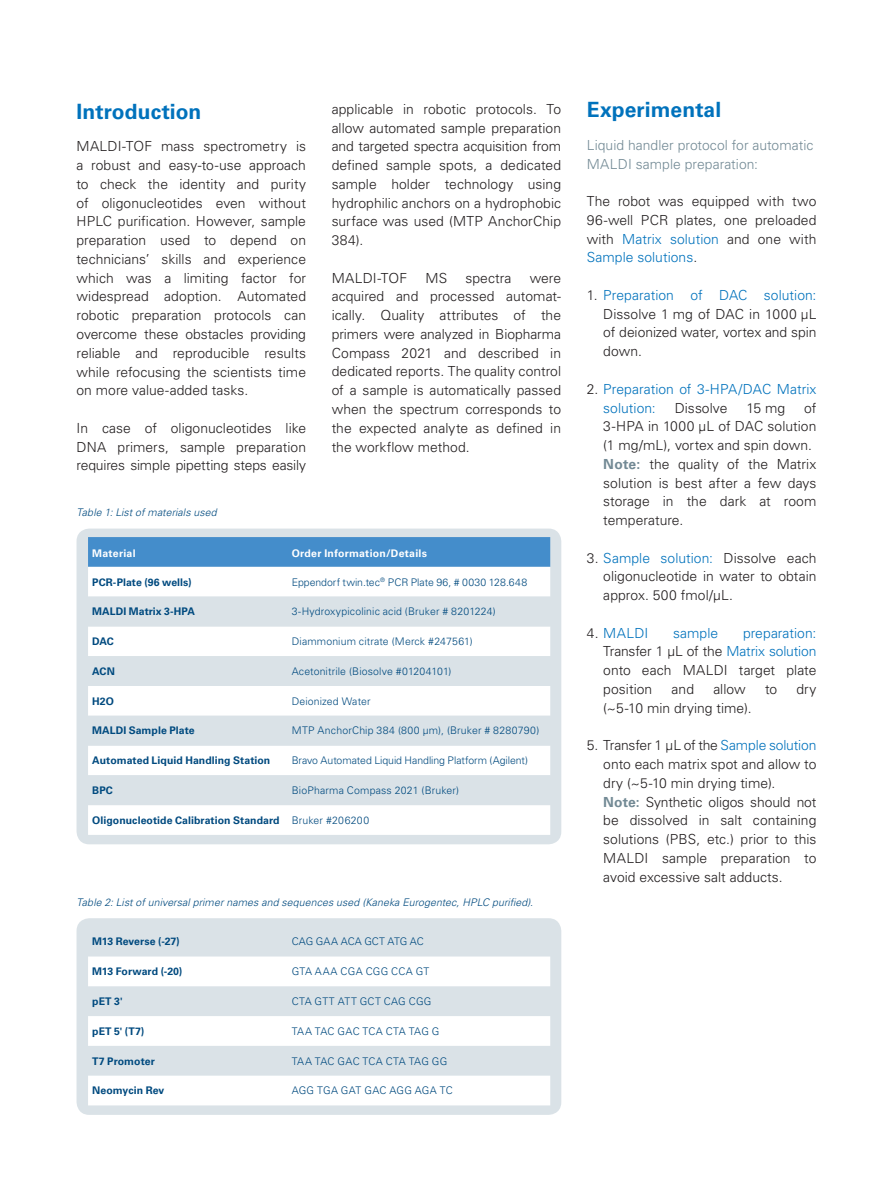
<style>
.page{position:relative;width:893px;height:1187px;background:#fff}
.page>*{position:absolute;margin:0;border:0;box-sizing:border-box;transform-origin:0 0}
.application_subhead{font:700 21px "Univers LT Std";letter-spacing:.005em;color:#0072bc}
.application_body{font:300 13.8px/18.8px "Univers LT Std";letter-spacing:.005em;color:#231f20;text-align:justify}
.Application_subhead{font:300 13.8px/18.8px "Univers LT Std";letter-spacing:.005em;color:#738a95}
.application_body-2{font:300 13.8px/18.8px "Univers LT Std";letter-spacing:.005em;color:#0072bc}
.brochure_legend{font:300 10.5px "Univers LT Std";letter-spacing:.015em;color:#004a7f}
.brochure_legend-2{font:700 10.5px "Univers LT Std";letter-spacing:.005em;color:#004a7f}
.AN_Figure_legend{font:italic 300 10.5px "Univers LT Std";letter-spacing:.01em;color:#004a7f}
.brochure_legend-3{font:300 10.5px "Univers LT Std";letter-spacing:-.005em;color:#004a7f}
.brochure_legend-4{font:700 10.5px "Univers LT Std";letter-spacing:.025em;color:#fff}
.s1{color:#0072bc}
.s2{color:#231f20}
.s3{font-weight:700;color:#738a95}
</style>
<div class="page">
<div style="left:77px;top:528px;width:484px;height:316px;background:#dae2e7;border-radius:13px"></div>
<div style="left:88px;top:537px;width:462px;height:30px;background:#448dcb"></div>
<div style="left:88px;top:567px;width:462px;height:267px;background:#fff"></div>
<svg style="left:88px;top:596px;width:462px;height:209px"></svg>
<div style="left:77px;top:918px;width:484px;height:196px;background:#dae2e7;border-radius:13px"></div>
<svg style="left:88px;top:956px;width:462px;height:149px;fill:#fff"></svg>
<p class="application_subhead" style="left:77px;top:99px;width:126px">Introduction</p>
<p class="application_body" style="left:77px;top:137px;width:231px">MALDI-TOF mass spectrometry is a robust and easy-to-use approach to check the identity and purity of oligonucleotides even without HPLC purification. However, sample preparation used to depend on technicians’ skills and experience which was a limiting factor for widespread adoption. Automated robotic preparation protocols can overcome these obstacles providing reliable and reproducible results while refocusing the scientists time on more value-added tasks.</p>
<p class="application_body" style="left:77px;top:418px;width:231px">In case of oligonucleotides like DNA primers, sample preparation requires simple pipetting steps easily</p>
<p class="AN_Figure_legend" style="left:77px;top:506px;width:142px">Table 1: List of materials used</p>
<p class="application_body" style="left:332px;top:100px;width:231px">applicable in robotic protocols. To allow automated sample preparation and targeted spectra acquisition from defined sample spots, a dedicated sample holder technology using hydrophilic anchors on a hydrophobic surface was used (MTP AnchorChip 384).</p>
<p class="application_body" style="left:332px;top:268px;width:77px">MALDI-TOF</p>
<p class="application_body" style="left:425px;top:268px;width:23px">MS</p>
<p class="application_body" style="left:465px;top:268px;width:48px">spectra</p>
<p class="application_body" style="left:332px;top:268px;width:231px;text-indent:198px">were acquired and processed automat&shy;ically. Quality attributes of the primers were analyzed in Biopharma Compass 2021 and described in dedicated reports. The quality control of a sample is automatically passed when the spectrum corresponds to the expected analyte as defined in the workflow method.</p>
<p class="brochure_legend-4" style="left:92px;top:547px;width:45px">Material</p>
<p class="brochure_legend-4" style="left:292px;top:547px;width:137px">Order Information/Details</p>
<p class="brochure_legend-2" style="left:92px;top:575px;width:101px">PCR-Plate (96 wells)</p>
<p class="brochure_legend" style="left:292px;top:575px;width:237px">Eppendorf twin.tec<sup>®</sup> PCR Plate 96, # 0030 128.648</p>
<p class="brochure_legend-2" style="left:92px;top:605px;width:104px">MALDI Matrix 3-HPA</p>
<p class="brochure_legend" style="left:292px;top:605px;width:206px">3-Hydroxypicolinic acid (Bruker # 8201224)</p>
<p class="brochure_legend-2" style="left:92px;top:635px;width:23px">DAC</p>
<p class="brochure_legend" style="left:292px;top:635px;width:182px">Diammonium citrate (Merck #247561)</p>
<p class="brochure_legend-2" style="left:92px;top:665px;width:24px">ACN</p>
<p class="brochure_legend" style="left:292px;top:664px;width:161px">Acetonitrile (Biosolve #01204101)</p>
<p class="brochure_legend-2" style="left:92px;top:694px;width:23px">H2O</p>
<p class="brochure_legend" style="left:292px;top:694px;width:80px">Deionized Water</p>
<p class="brochure_legend-2" style="left:92px;top:724px;width:104px">MALDI Sample Plate</p>
<p class="brochure_legend" style="left:292px;top:724px;width:249px">MTP AnchorChip 384 (800 µm), (Bruker # 8280790)</p>
<p class="brochure_legend-2" style="left:92px;top:754px;width:180px">Automated Liquid Handling Station</p>
<p class="brochure_legend-3" style="left:292px;top:754px;width:238px">Bravo Automated Liquid Handling Platform (Agilent)</p>
<p class="brochure_legend-2" style="left:92px;top:784px;width:22px">BPC</p>
<p class="brochure_legend" style="left:292px;top:784px;width:169px">BioPharma Compass 2021 (Bruker)</p>
<p class="brochure_legend-2" style="left:92px;top:813px;width:189px">Oligonucleotide Calibration Standard</p>
<p class="brochure_legend" style="left:292px;top:813px;width:79px">Bruker #206200</p>
<p class="AN_Figure_legend" style="left:77px;top:895px;width:458px">Table 2: List of universal primer names and sequences used (Kaneka Eurogentec, HPLC purified).</p>
<p class="brochure_legend-2" style="left:92px;top:935px;width:89px">M13 Reverse (-27)</p>
<p class="brochure_legend" style="left:292px;top:935px;width:133px">CAG GAA ACA GCT ATG AC</p>
<p class="brochure_legend-2" style="left:92px;top:965px;width:92px">M13 Forward (-20)</p>
<p class="brochure_legend" style="left:292px;top:965px;width:139px">GTA AAA CGA CGG CCA GT</p>
<p class="brochure_legend-2" style="left:92px;top:995px;width:32px">pET 3'</p>
<p class="brochure_legend" style="left:292px;top:994px;width:141px">CTA GTT ATT GCT CAG CGG</p>
<p class="brochure_legend-2" style="left:92px;top:1024px;width:53px">pET 5' (T7)</p>
<p class="brochure_legend" style="left:292px;top:1024px;width:149px">TAA TAC GAC TCA CTA TAG G</p>
<p class="brochure_legend-2" style="left:92px;top:1054px;width:64px">T7 Promoter</p>
<p class="brochure_legend" style="left:292px;top:1054px;width:157px">TAA TAC GAC TCA CTA TAG GG</p>
<p class="brochure_legend-2" style="left:92px;top:1084px;width:74px">Neomycin Rev</p>
<p class="brochure_legend" style="left:292px;top:1084px;width:163px">AGG TGA GAT GAC AGG AGA TC</p>
<p class="application_subhead" style="left:587px;top:98px;width:136px">Experimental</p>
<p class="Application_subhead" style="left:587px;top:136px;width:228px">Liquid handler protocol for automatic<br>MALDI sample preparation:</p>
<p class="application_body" style="left:587px;top:192px;width:231px">The robot was equipped with two 96-well PCR plates, one preloaded with <span class="s1">Matrix solution</span> and one with <span class="s1">Sample solutions</span>.</p>
<p class="application_body" style="left:603px;top:286px;width:215px;text-indent:-16px">1. <span class="s1">Preparation of DAC solution:<br></span>Dissolve 1 mg of DAC in 1000 µL of deionized water, vortex and spin down.</p>
<p class="application_body-2" style="left:603px;top:379px;width:215px;text-indent:-16px"><span class="s2">2.</span> Preparation of 3-HPA/DAC Matrix solution:</p>
<p class="application_body" style="left:603px;top:398px;width:215px;text-indent:201px">of 3-HPA in 1000 µL of DAC solution (1 mg/mL), vortex and spin down.</p>
<p class="application_body" style="left:603px;top:454px;width:215px"><span class="s3">Note:</span> the quality of the Matrix solution is best after a few days storage in the dark at room temperature.</p>
<p class="application_body" style="left:603px;top:548px;width:215px;text-indent:-16px">3. <span class="s1">Sample solution:</span> Dissolve each oligonucleotide in water to obtain approx. 500 fmol/µL.</p>
<p class="application_body-2" style="left:587px;top:623px;width:63px"><span class="s2">4.</span> MALDI</p>
<p class="application_body-2" style="left:673px;top:623px;width:47px">sample</p>
<p class="application_body" style="left:675px;top:398px;width:54px">Dissolve</p>
<p class="application_body" style="left:746px;top:398px;width:40px">15 mg</p>
<p class="application_body" style="left:603px;top:623px;width:215px;text-indent:140px"><span class="s1">preparation:<br></span>Transfer 1 μL of the <span class="s1">Matrix solution </span>onto each MALDI target plate position</p>
<p class="application_body" style="left:672px;top:679px;width:24px">and</p>
<p class="application_body" style="left:713px;top:679px;width:34px">allow</p>
<p class="application_body" style="left:765px;top:679px;width:14px">to</p>
<p class="application_body" style="left:796px;top:679px;width:21px">dry</p>
<p class="application_body" style="left:603px;top:698px;width:150px">(~5-10 min drying time).</p>
<p class="application_body" style="left:603px;top:736px;width:215px;text-indent:-16px">5. Transfer 1 μL of the <span class="s1">Sample solution </span>onto each matrix spot and allow to dry (~5-10 min drying time).</p>
<p class="application_body" style="left:603px;top:792px;width:215px"><span class="s3">Note:</span> Synthetic oligos should not be dissolved in salt containing solutions (PBS, etc.) prior to this MALDI sample preparation to avoid excessive salt adducts.</p>
</div>
